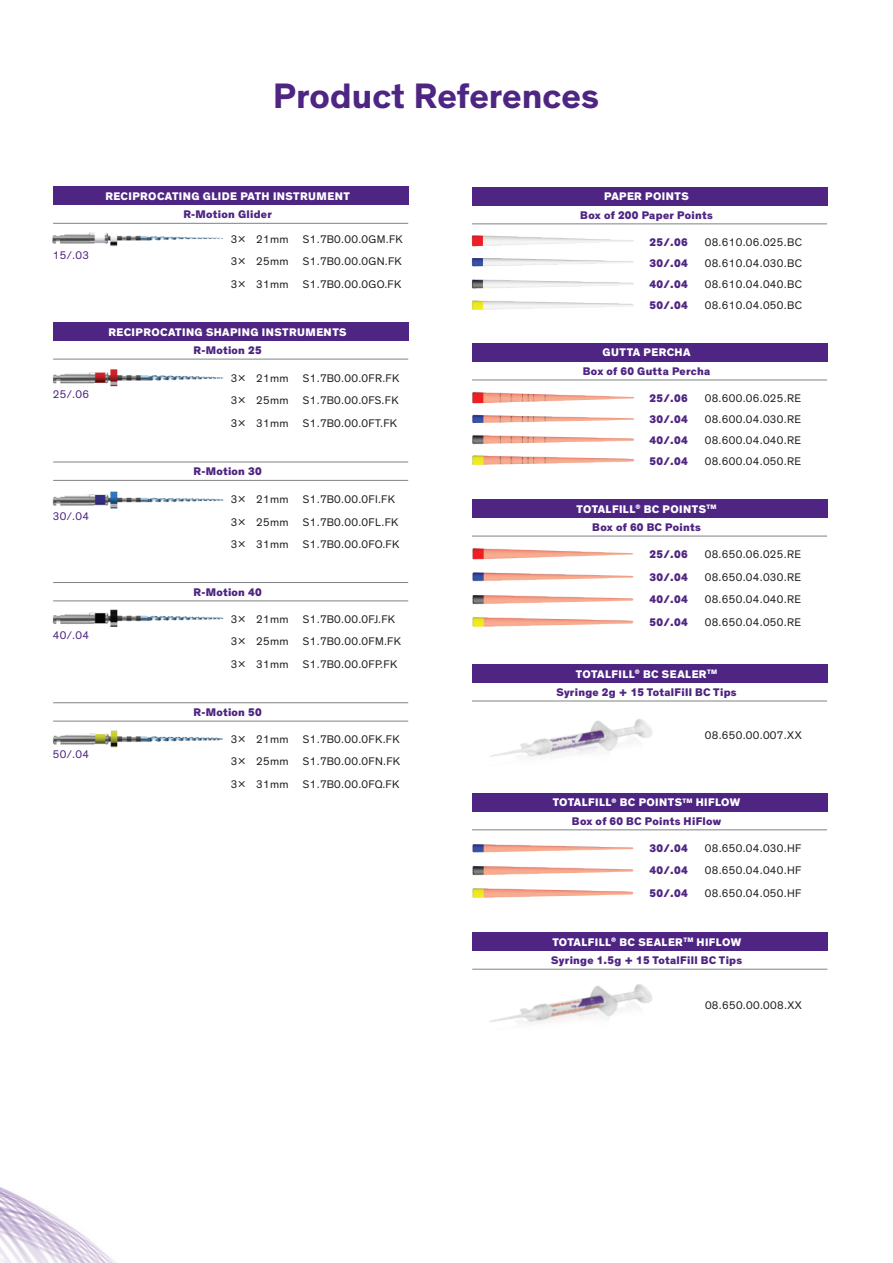
<style>
.page{position:relative;width:893px;height:1263px;background:#fff}
.page>*{position:absolute;margin:0;border:0;box-sizing:border-box;transform-origin:0 0}
.t1{font:700 36px "Theinhardt";color:#4e2582}
.t2{font:11.25px "Theinhardt";letter-spacing:.025em;color:#231f20}
.t3{font:800 11.25px/18.3px "Theinhardt";letter-spacing:.025em;color:#4e2582;text-align:center}
.t4{font:800 11.25px/18.3px "Theinhardt";letter-spacing:.035em;color:#fff;text-align:center}
.t5{font:11.25px "Theinhardt";letter-spacing:.025em;color:#4e2582}
.s1{color:#4e2582}
.s2{color:#fff}
</style>
<div class="page">
<img style="left:0;top:1187px;width:117px;height:76px">
<div style="left:53px;top:187px;width:355px;height:18px;background:#4e2582"></div>
<hr style="left:53px;top:223px;width:355px;height:1px;background:#808285">
<img style="left:52px;top:222px;width:177px;height:25px">
<div style="left:53px;top:322px;width:355px;height:19px;background:#4e2582"></div>
<hr style="left:53px;top:359px;width:355px;height:1px;background:#808285">
<img style="left:52px;top:369px;width:172px;height:18px">
<hr style="left:53px;top:462px;width:355px;height:1px;background:#808285">
<hr style="left:53px;top:480px;width:355px;height:1px;background:#808285">
<img style="left:52px;top:491px;width:172px;height:18px">
<hr style="left:53px;top:582px;width:355px;height:1px;background:#808285">
<hr style="left:53px;top:600px;width:355px;height:1px;background:#808285">
<img style="left:52px;top:600px;width:177px;height:27px">
<hr style="left:53px;top:702px;width:355px;height:1px;background:#808285">
<hr style="left:53px;top:721px;width:355px;height:1px;background:#808285">
<img style="left:53px;top:721px;width:176px;height:27px">
<div style="left:472px;top:187px;width:355px;height:18px;background:#4e2582"></div>
<hr style="left:472px;top:223px;width:355px;height:1px;background:#808285">
<div style="left:472px;top:793px;width:355px;height:18px;background:#4e2582"></div>
<hr style="left:472px;top:829px;width:355px;height:1px;background:#808285">
<img style="left:471px;top:258px;width:163px;height:9px">
<img style="left:471px;top:279px;width:163px;height:10px">
<img style="left:472px;top:300px;width:162px;height:10px">
<img style="left:471px;top:235px;width:163px;height:12px">
<img style="left:472px;top:844px;width:162px;height:9px">
<img style="left:472px;top:866px;width:162px;height:10px">
<img style="left:472px;top:888px;width:162px;height:10px">
<div style="left:472px;top:932px;width:355px;height:19px;background:#4e2582"></div>
<hr style="left:472px;top:969px;width:355px;height:1px;background:#808285">
<img style="left:489px;top:984px;width:163px;height:39px">
<div style="left:472px;top:343px;width:355px;height:19px;background:#4e2582"></div>
<hr style="left:472px;top:380px;width:355px;height:1px;background:#808285">
<div style="left:472px;top:499px;width:355px;height:19px;background:#4e2582"></div>
<hr style="left:472px;top:536px;width:355px;height:1px;background:#808285">
<img style="left:472px;top:572px;width:162px;height:10px">
<img style="left:472px;top:595px;width:162px;height:10px">
<img style="left:472px;top:617px;width:162px;height:10px">
<img style="left:472px;top:548px;width:162px;height:12px">
<img style="left:472px;top:414px;width:162px;height:10px">
<img style="left:472px;top:435px;width:163px;height:10px">
<img style="left:472px;top:455px;width:163px;height:11px">
<img style="left:472px;top:392px;width:163px;height:12px">
<div style="left:472px;top:664px;width:355px;height:19px;background:#4e2582"></div>
<hr style="left:472px;top:701px;width:355px;height:1px;background:#808285">
<img style="left:490px;top:719px;width:163px;height:38px">
<p class="t1" style="left:273px;top:73px;width:327px">Product References</p>
<p class="t5" style="left:53px;top:249px;width:38px">15/.03</p>
<p class="t5" style="left:53px;top:388px;width:38px">25/.06</p>
<p class="t5" style="left:53px;top:509px;width:38px">30/.04</p>
<p class="t5" style="left:53px;top:628px;width:38px">40/.04</p>
<p class="t5" style="left:53px;top:747px;width:38px">50/.04</p>
<p class="t4" style="left:105px;top:187px;width:246px">RECIPROCATING GLIDE PATH INSTRUMENT<br><span class="s1">R-Motion Glider</span></p>
<p class="t2" style="left:231px;top:233px;width:59px">3x 21mm</p>
<p class="t2" style="left:303px;top:233px;width:101px">S1.7B0.00.0GM.FK</p>
<p class="t2" style="left:231px;top:255px;width:59px">3x 25mm</p>
<p class="t2" style="left:303px;top:255px;width:100px">S1.7B0.00.0GN.FK</p>
<p class="t2" style="left:231px;top:278px;width:59px">3x 31mm</p>
<p class="t2" style="left:303px;top:278px;width:100px">S1.7B0.00.0GO.FK</p>
<p class="t4" style="left:109px;top:323px;width:240px">RECIPROCATING SHAPING INSTRUMENTS<br><span class="s1">R-Motion 25</span></p>
<p class="t2" style="left:231px;top:371px;width:59px">3x 21mm</p>
<p class="t2" style="left:303px;top:371px;width:98px">S1.7B0.00.0FR.FK</p>
<p class="t2" style="left:231px;top:394px;width:59px">3x 25mm</p>
<p class="t2" style="left:303px;top:394px;width:97px">S1.7B0.00.0FS.FK</p>
<p class="t2" style="left:231px;top:416px;width:59px">3x 31mm</p>
<p class="t2" style="left:303px;top:416px;width:96px">S1.7B0.00.0FT.FK</p>
<p class="t3" style="left:194px;top:463px;width:70px">R-Motion 30</p>
<p class="t2" style="left:231px;top:493px;width:59px">3x 21mm</p>
<p class="t2" style="left:303px;top:493px;width:93px">S1.7B0.00.0FI.FK</p>
<p class="t2" style="left:231px;top:515px;width:59px">3x 25mm</p>
<p class="t2" style="left:303px;top:515px;width:97px">S1.7B0.00.0FL.FK</p>
<p class="t2" style="left:231px;top:538px;width:59px">3x 31mm</p>
<p class="t2" style="left:303px;top:538px;width:98px">S1.7B0.00.0FO.FK</p>
<p class="t3" style="left:194px;top:583px;width:70px">R-Motion 40</p>
<p class="t2" style="left:231px;top:612px;width:59px">3x 21mm</p>
<p class="t2" style="left:303px;top:612px;width:94px">S1.7B0.00.0FJ.FK</p>
<p class="t2" style="left:231px;top:635px;width:59px">3x 25mm</p>
<p class="t2" style="left:303px;top:635px;width:99px">S1.7B0.00.0FM.FK</p>
<p class="t2" style="left:231px;top:657px;width:59px">3x 31mm</p>
<p class="t2" style="left:303px;top:657px;width:96px">S1.7B0.00.0FP.FK</p>
<p class="t3" style="left:194px;top:703px;width:70px">R-Motion 50</p>
<p class="t2" style="left:231px;top:732px;width:59px">3x 21mm</p>
<p class="t2" style="left:303px;top:732px;width:98px">S1.7B0.00.0FK.FK</p>
<p class="t2" style="left:231px;top:755px;width:59px">3x 25mm</p>
<p class="t2" style="left:303px;top:755px;width:99px">S1.7B0.00.0FN.FK</p>
<p class="t2" style="left:231px;top:777px;width:59px">3x 31mm</p>
<p class="t2" style="left:303px;top:777px;width:98px">S1.7B0.00.0FQ.FK</p>
<p class="t3" style="left:580px;top:188px;width:134px"><span class="s2">PAPER POINTS<br></span>Box of 200 Paper Points</p>
<p class="t3" style="left:649px;top:233px;width:40px">25/.06</p>
<p class="t2" style="left:705px;top:235px;width:99px">08.610.06.025.BC</p>
<p class="t3" style="left:649px;top:254px;width:40px">30/.04</p>
<p class="t2" style="left:705px;top:256px;width:99px">08.610.04.030.BC</p>
<p class="t3" style="left:649px;top:275px;width:40px">40/.04</p>
<p class="t2" style="left:705px;top:277px;width:99px">08.610.04.040.BC</p>
<p class="t3" style="left:649px;top:296px;width:40px">50/.04</p>
<p class="t2" style="left:705px;top:298px;width:99px">08.610.04.050.BC</p>
<p class="t3" style="left:583px;top:344px;width:129px"><span class="s2">GUTTA PERCHA<br></span>Box of 60 Gutta Percha</p>
<p class="t3" style="left:649px;top:389px;width:40px">25/.06</p>
<p class="t2" style="left:705px;top:392px;width:98px">08.600.06.025.RE</p>
<p class="t3" style="left:649px;top:410px;width:40px">30/.04</p>
<p class="t2" style="left:705px;top:413px;width:98px">08.600.04.030.RE</p>
<p class="t3" style="left:649px;top:431px;width:40px">40/.04</p>
<p class="t2" style="left:705px;top:434px;width:98px">08.600.04.040.RE</p>
<p class="t3" style="left:649px;top:452px;width:40px">50/.04</p>
<p class="t2" style="left:705px;top:455px;width:98px">08.600.04.050.RE</p>
<p class="t4" style="left:577px;top:500px;width:141px">TOTALFILL<sup>®</sup> BC POINTS<sup>TM<br></sup><span class="s1">Box of 60 BC Points</span></p>
<p class="t3" style="left:649px;top:545px;width:40px">25/.06</p>
<p class="t2" style="left:705px;top:548px;width:98px">08.650.06.025.RE</p>
<p class="t3" style="left:649px;top:568px;width:40px">30/.04</p>
<p class="t2" style="left:705px;top:570px;width:98px">08.650.04.030.RE</p>
<p class="t3" style="left:649px;top:590px;width:40px">40/.04</p>
<p class="t2" style="left:705px;top:593px;width:98px">08.650.04.040.RE</p>
<p class="t3" style="left:649px;top:613px;width:40px">50/.04</p>
<p class="t2" style="left:705px;top:615px;width:98px">08.650.04.050.RE</p>
<p class="t3" style="left:556px;top:665px;width:182px"><span class="s2">TOTALFILL</span><sup>®</sup> <span class="s2">BC SEALER</span><sup>TM<br></sup>Syringe 2g + 15 TotalFill BC Tips</p>
<p class="t2" style="left:705px;top:728px;width:98px">08.650.00.007.XX</p>
<p class="t4" style="left:553px;top:794px;width:189px">TOTALFILL<sup>®</sup> BC POINTS<sup>TM</sup> HIFLOW<br><span class="s1">Box of 60 BC Points HiFlow</span></p>
<p class="t3" style="left:649px;top:839px;width:40px">30/.04</p>
<p class="t2" style="left:705px;top:841px;width:98px">08.650.04.030.HF</p>
<p class="t3" style="left:649px;top:862px;width:40px">40/.04</p>
<p class="t2" style="left:705px;top:864px;width:98px">08.650.04.040.HF</p>
<p class="t3" style="left:649px;top:884px;width:40px">50/.04</p>
<p class="t2" style="left:705px;top:886px;width:98px">08.650.04.050.HF</p>
<p class="t3" style="left:551px;top:933px;width:192px;text-align:left"><span class="s2">TOTALFILL</span><sup>®</sup> <span class="s2">BC SEALER</span><sup>TM</sup> <span class="s2">HIFLOW<br></span>Syringe 1.5g + 15 TotalFill BC Tips</p>
<p class="t2" style="left:705px;top:999px;width:98px">08.650.00.008.XX</p>
</div>
